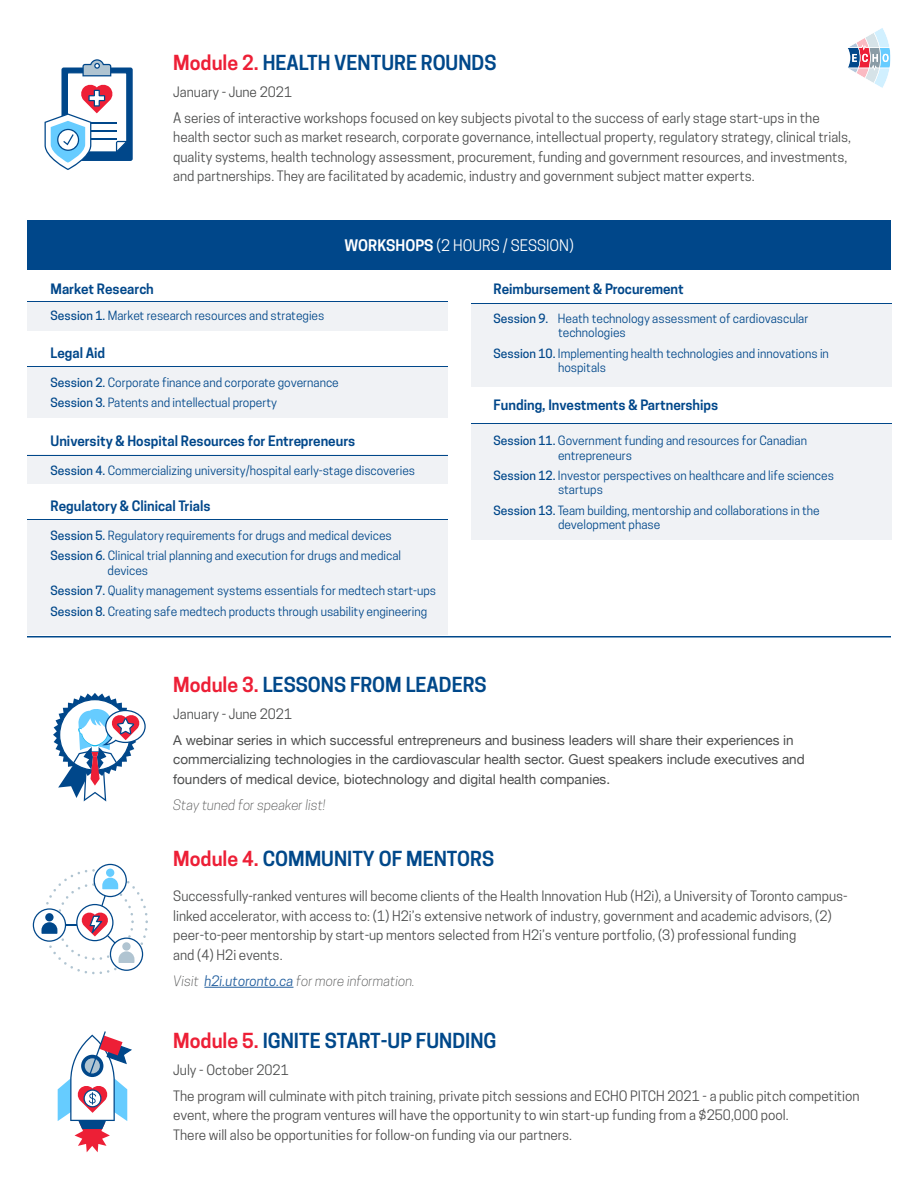
<style>
.page{position:relative;width:918px;height:1188px;background:#fff}
.page>*{position:absolute;margin:0;border:0;box-sizing:border-box;transform-origin:0 0}
.t1{font:600 19.5px "Cooper Hewitt";color:#00488a}
.t2{font:15px "Cooper Hewitt";color:#fff}
.t3{font:13.5px/19.5px "Cooper Hewitt";color:#4c4d4d}
.t4{font:13.5px/19.5px "Cooper Hewitt";color:#4c4c4c}
.t5{font:13.5px/19.5px "Helvetica Neue";color:#4c4d4d}
.t6{font:600 13.5px "Cooper Hewitt";color:#00478a}
.t7{font:italic 300 13.5px "Cooper Hewitt";color:#4c4d4d}
.t8{font:12px/14.4px "Cooper Hewitt";color:#00478a}
.s1{color:#ed1f36}
.s2{font-weight:600}
.s3{font-weight:500}
.s4{font-weight:400;color:#215e9e}
</style>
<div class="page">
<hr style="left:204px;top:987px;width:89px;height:1px;background:#215e9e">
<div style="left:61px;top:68px;width:72px;height:93px;background:#00478a;border-radius:2px"></div>
<svg style="left:45px;top:59px;width:83px;height:111px"></svg>
<svg style="left:53px;top:693px;width:93px;height:109px"></svg>
<svg style="left:33px;top:864px;width:115px;height:110px"></svg>
<svg style="left:58px;top:1031px;width:74px;height:121px"></svg>
<div style="left:27px;top:302px;width:420px;height:29px;background:#f0f2f5"></div>
<div style="left:27px;top:455px;width:420px;height:29px;background:#f0f2f5"></div>
<div style="left:471px;top:303px;width:420px;height:83px;background:#f0f2f5"></div>
<div style="left:471px;top:423px;width:420px;height:117px;background:#f0f2f5"></div>
<div style="left:27px;top:367px;width:420px;height:51px;background:#f0f2f5"></div>
<div style="left:27px;top:519px;width:420px;height:116px;background:#f0f2f5"></div>
<div style="left:27px;top:220px;width:864px;height:50px;background:#00478a"></div>
<hr style="left:27px;top:301px;width:420px;height:1px;background:#00478a">
<hr style="left:471px;top:303px;width:420px;height:1px;background:#00478a">
<hr style="left:471px;top:423px;width:420px;height:1px;background:#00478a">
<hr style="left:27px;top:366px;width:420px;height:1px;background:#00478a">
<hr style="left:27px;top:455px;width:420px;height:1px;background:#00478a">
<hr style="left:27px;top:519px;width:420px;height:1px;background:#00478a">
<hr style="left:27px;top:636px;width:864px;height:2px;background:#00488a">
<svg style="left:848px;top:28px;width:43px;height:60px"></svg>
<p class="t1" style="left:173px;top:52px;width:325px"><span class="s1">Module 2.</span> HEALTH VENTURE ROUNDS</p>
<p class="t3" style="left:173px;top:82px;width:120px">January - June 2021</p>
<p class="t3" style="left:173px;top:108px;width:679px">A series of interactive workshops focused on key subjects pivotal to the success of early stage start-ups in the health sector such as market research, corporate governance, intellectual property, regulatory strategy, clinical trials, quality systems, health technology assessment, procurement, funding and government resources, and investments, and partnerships. They are facilitated by academic, industry and government subject matter experts.</p>
<p class="t2" style="left:344px;top:237px;width:231px"><span class="s2">WORKSHOPS</span> (2 HOURS / SESSION)</p>
<p class="t6" style="left:51px;top:281px;width:105px">Market Research</p>
<p class="t8" style="left:51px;top:308px;width:275px"><span class="s3">Session 1.</span> Market research resources and strategies</p>
<p class="t6" style="left:51px;top:345px;width:56px">Legal Aid</p>
<p class="t8" style="left:51px;top:372px;width:290px;line-height:20.4px"><span class="s3">Session 2.</span> Corporate finance and corporate governance<br><span class="s3">Session 3.</span> Patents and intellectual property</p>
<p class="t6" style="left:51px;top:433px;width:306px">University &amp; Hospital Resources for Entrepreneurs</p>
<p class="t8" style="left:51px;top:463px;width:366px"><span class="s3">Session 4.</span> Commercializing university/hospital early-stage discoveries</p>
<p class="t6" style="left:51px;top:498px;width:161px">Regulatory &amp; Clinical Trials</p>
<p class="t8" style="left:51px;top:525px;width:352px;line-height:20.4px"><span class="s3">Session 5.</span> Regulatory requirements for drugs and medical devices<br><span class="s3">Session 6.</span> Clinical trial planning and execution for drugs and medical</p>
<p class="t8" style="left:51px;top:560px;width:387px;line-height:20.4px;text-indent:57px">devices<br><span class="s3">Session 7.</span> Quality management systems essentials for medtech start-ups<br><span class="s3">Session 8.</span> Creating safe medtech products through usability engineering</p>
<p class="t6" style="left:494px;top:281px;width:192px">Reimbursement &amp; Procurement</p>
<p class="t8" style="left:558px;top:311px;width:252px;text-indent:-65px"><span class="s3">Session 9.</span> Heath technology assessment of cardiovascular technologies</p>
<p class="t8" style="left:558px;top:346px;width:272px;text-indent:-65px"><span class="s3">Session 10.</span> Implementing health technologies and innovations in hospitals</p>
<p class="t6" style="left:494px;top:397px;width:226px">Funding, Investments &amp; Partnerships</p>
<p class="t8" style="left:558px;top:434px;width:250px;text-indent:-64px"><span class="s3">Session 11.</span> Government funding and resources for Canadian entrepreneurs</p>
<p class="t8" style="left:558px;top:468px;width:277px;text-indent:-65px"><span class="s3">Session 12.</span> Investor perspectives on healthcare and life sciences startups</p>
<p class="t8" style="left:558px;top:503px;width:263px;text-indent:-65px"><span class="s3">Session 13.</span> Team building, mentorship and collaborations in the development phase</p>
<p class="t1" style="left:173px;top:673px;width:315px"><span class="s1">Module 3.</span> LESSONS FROM LEADERS</p>
<p class="t3" style="left:173px;top:704px;width:120px">January - June 2021</p>
<p class="t5" style="left:173px;top:731px;width:633px">A webinar series in which successful entrepreneurs and business leaders will share their experiences in commercializing technologies in the cardiovascular health sector. Guest speakers include executives and founders of medical device, biotechnology and digital health companies.</p>
<p class="t7" style="left:173px;top:797px;width:154px">Stay tuned for speaker list!</p>
<p class="t1" style="left:173px;top:847px;width:322px"><span class="s1">Module 4.</span> COMMUNITY OF MENTORS</p>
<p class="t3" style="left:173px;top:886px;width:676px">Successfully-ranked ventures will become clients of the Health Innovation Hub (H2i), a University of Toronto campus&shy;linked accelerator, with access to: (1) H2i’s extensive network of industry, government and academic advisors, (2) peer-to-peer mentorship by start-up mentors selected from H2i’s venture portfolio, (3) professional funding<br>and (4) H2i events.</p>
<p class="t7" style="left:173px;top:973px;width:243px">Visit <span class="s4">h2i.utoronto.ca</span> for more information.</p>
<p class="t1" style="left:173px;top:1030px;width:325px"><span class="s1">Module 5.</span> IGNITE START-UP FUNDING</p>
<p class="t3" style="left:173px;top:1060px;width:117px">July - October 2021</p>
<p class="t4" style="left:173px;top:1086px;width:688px">The program will culminate with pitch training, private pitch sessions and ECHO PITCH 2021 - a public pitch competition event, where the program ventures will have the opportunity to win start-up funding from a $250,000 pool.<br>There will also be opportunities for follow-on funding via our partners.</p>
</div>
